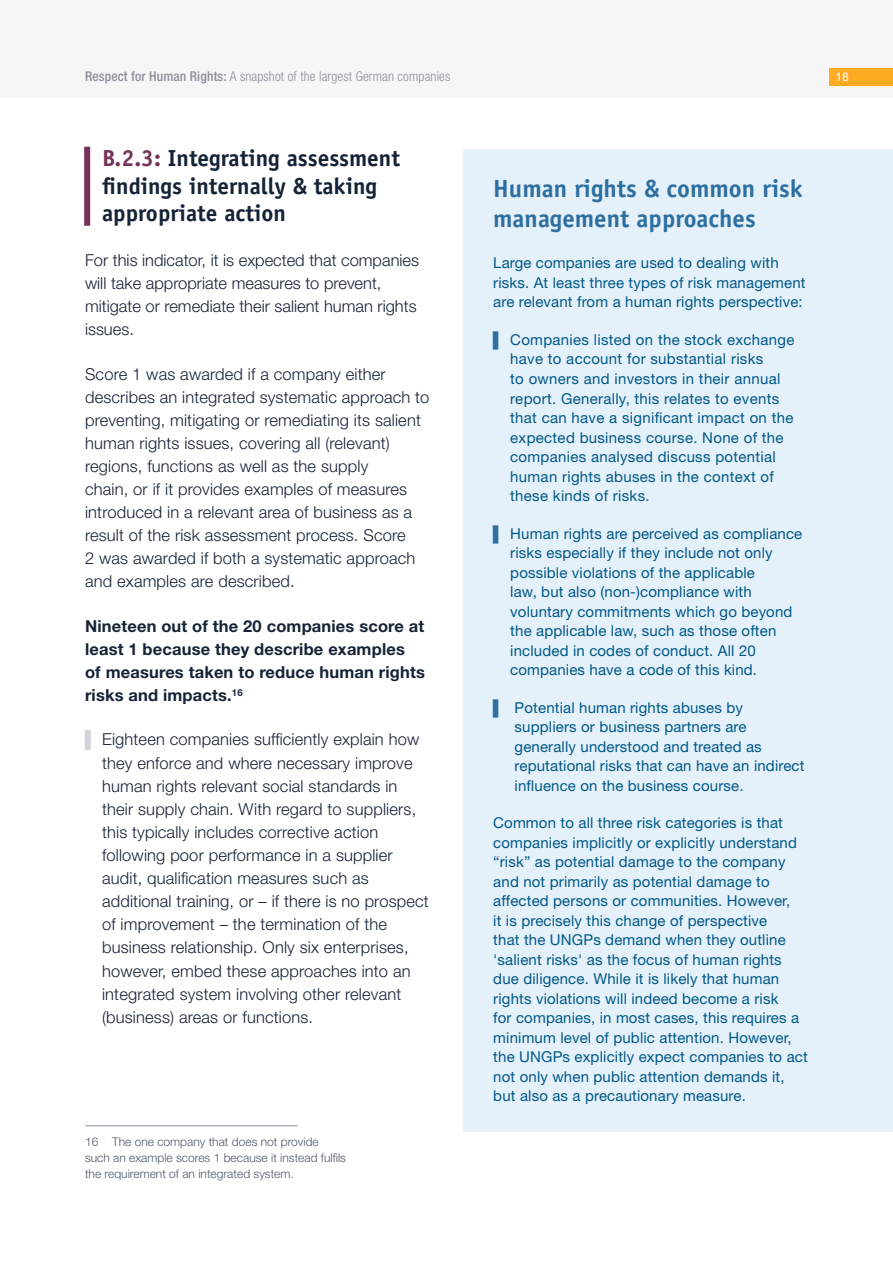
<style>
.page{position:relative;width:893px;height:1263px;background:#fff}
.page>*{position:absolute;margin:0;border:0;box-sizing:border-box;transform-origin:0 0}
.t1{font:700 24.9px/29.8px "Officina Sans Std";color:#2e6fa1}
.t2{font:700 23.25px/27.9px "Officina Sans Std";color:#162336}
.t3{font:300 16.5px/23.1px "Helvetica Neue LT Std";letter-spacing:.01em;color:#162336}
.t4{font:700 16.5px/23.1px "Helvetica Neue LT Std";letter-spacing:.01em;color:#162336}
.t5{font:15px/19.5px "Helvetica Neue LT Std";letter-spacing:.01em;color:#005888}
.t6{font:300 condensed 13.5px "Helvetica Neue LT Std";letter-spacing:.01em;color:#8a919b}
.t7{font:300 12px/15.9px "Helvetica Neue LT Std";color:#505a68}
.t8{font:12px "Helvetica Neue LT Std";color:#fff}
.s1{font-weight:500}
.s2{color:#763359}
.s3{font-family:"Arial";font-weight:400;color:#d0d3d7}
.s4{font-family:"Arial";color:#2e6fa1}
</style>
<div class="page">
<div style="left:0;top:0;width:893px;height:98px;background:#f6f6f7"></div>
<div style="left:84px;top:147px;width:6px;height:79px;background:#763359"></div>
<hr style="left:85px;top:1125px;width:213px;height:1px;background:#8a919b">
<div style="left:463px;top:149px;width:430px;height:982px;background:#e5f1fa"></div>
<div style="left:829px;top:68px;width:64px;height:17px;background:#ffaa23"></div>
<p class="t6" style="left:85px;top:69px;width:367px"><span class="s1">Respect for Human Rights:</span> A snapshot of the largest German companies</p>
<p class="t8" style="left:836px;top:69px;width:15px">18</p>
<h2 class="t2" style="left:102px;top:144px;width:299px"><span class="s2">B.2.3:</span> Integrating assessment findings internally &amp; taking appropriate action</h2>
<p class="t3" style="left:85px;top:248px;width:336px">For this indicator, it is expected that companies will take appropriate measures to prevent, mitigate or remediate their salient human rights issues.</p>
<p class="t3" style="left:85px;top:362px;width:346px">Score 1 was awarded if a company either describes an integrated systematic approach to preventing, mitigating or remediating its salient human rights issues, covering all (relevant) regions, functions as well as the supply<br>chain, or if it provides examples of measures introduced in a relevant area of business as a result of the risk assessment process. Score<br>2 was awarded if both a systematic approach and examples are described.</p>
<p class="t4" style="left:85px;top:614px;width:341px">Nineteen out of the 20 companies score at least 1 because they describe examples<br>of measures taken to reduce human rights risks and impacts.<sup>16</sup></p>
<p class="t3" style="left:102px;top:728px;width:328px;text-indent:-17px"><span class="s3">▌</span> Eighteen companies sufficiently explain how they enforce and where necessary improve human rights relevant social standards in their supply chain. With regard to suppliers, this typically includes corrective action following poor performance in a supplier audit, qualification measures such as additional training, or – if there is no prospect of improvement – the termination of the business relationship. Only six enterprises, however, embed these approaches into an integrated system involving other relevant (business) areas or functions.</p>
<p class="t7" style="left:85px;top:1133px;width:262px">16 The one company that does not provide such an example scores 1 because it instead fulfils the requirement of an integrated system.</p>
<h1 class="t1" style="left:493px;top:173px;width:311px">Human rights &amp; common risk management approaches</h1>
<p class="t5" style="left:493px;top:253px;width:314px">Large companies are used to dealing with risks. At least three types of risk management are relevant from a human rights perspective:</p>
<p class="t5" style="left:510px;top:330px;width:286px;text-indent:-17px"><span class="s4">▌</span> Companies listed on the stock exchange have to account for substantial risks<br>to owners and investors in their annual report. Generally, this relates to events that can have a significant impact on the expected business course. None of the companies analysed discuss potential human rights abuses in the context of these kinds of risks.</p>
<p class="t5" style="left:510px;top:523px;width:294px;text-indent:-17px"><span class="s4">▌</span> Human rights are perceived as compliance risks especially if they include not only possible violations of the applicable<br>law, but also (non-)compliance with voluntary commitments which go beyond the applicable law, such as those often included in codes of conduct. All 20 companies have a code of this kind.</p>
<p class="t5" style="left:515px;top:697px;width:291px;text-indent:-21px"><span class="s4">▌</span> Potential human rights abuses by suppliers or business partners are generally understood and treated as reputational risks that can have an indirect influence on the business course.</p>
<p class="t5" style="left:493px;top:813px;width:316px">Common to all three risk categories is that companies implicitly or explicitly understand “risk” as potential damage to the company and not primarily as potential damage to affected persons or communities. However,<br>it is precisely this change of perspective<br>that the UNGPs demand when they outline 'salient risks' as the focus of human rights due diligence. While it is likely that human rights violations will indeed become a risk<br>for companies, in most cases, this requires a minimum level of public attention. However, the UNGPs explicitly expect companies to act not only when public attention demands it, but also as a precautionary measure.</p>
</div>
